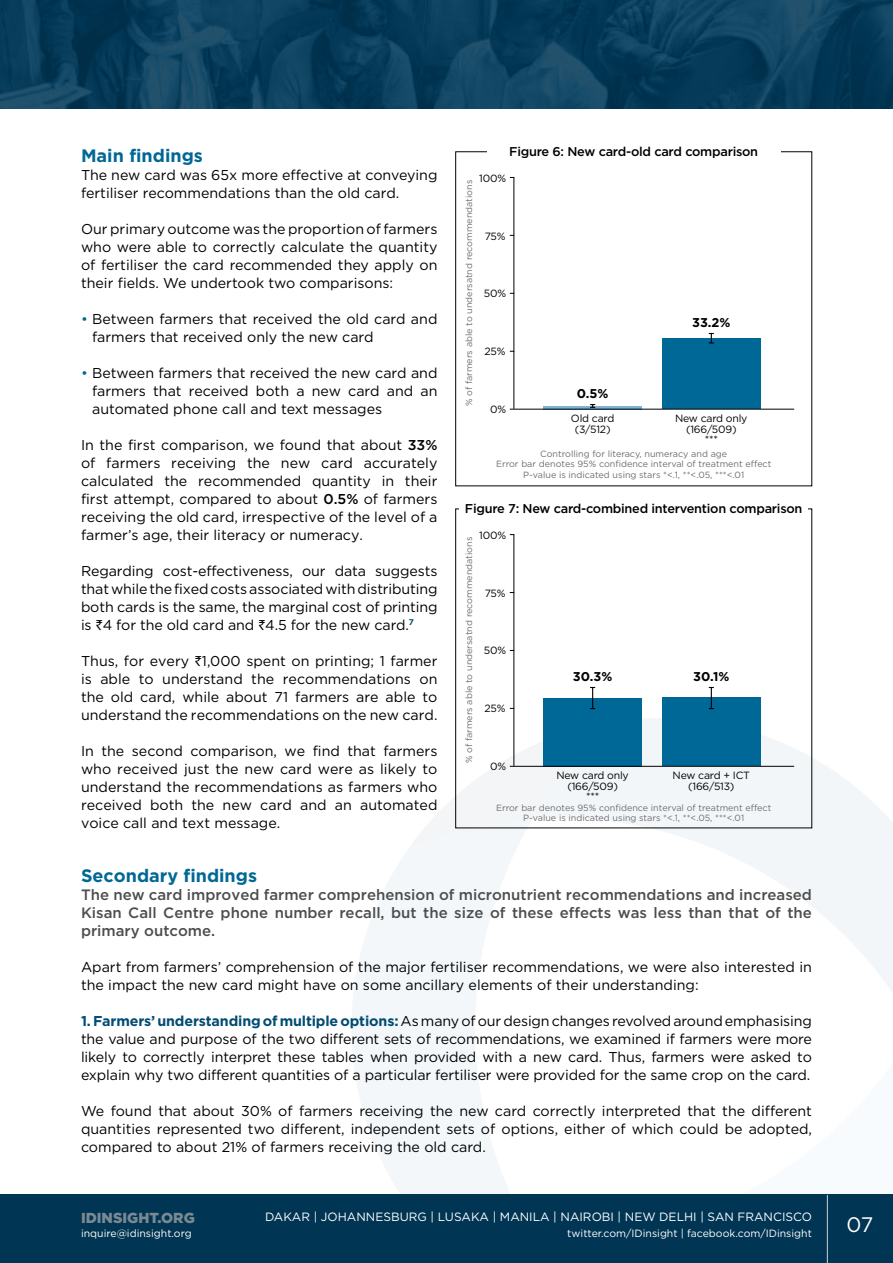
<style>
.page{position:relative;width:893px;height:1263px;background:#fff}
.page>*{position:absolute;margin:0;border:0;box-sizing:border-box;transform-origin:0 0}
.t1{font:21px "Gotham";color:#fff}
.t2{font:700 18px "Gotham";color:#006896}
.t3{font:500 15px/18px "Gotham";color:#4c4d4d;text-align:justify}
.t4{font:900 14.55px "Gotham";color:#7a8a92}
.t5{font:14.25px/18px "Gotham";color:#000;text-align:justify}
.t6{font:500 12.75px "Gotham";letter-spacing:-.02em;color:#000}
.t7{font:700 12.75px "Gotham";color:#000}
.t8{font:12px "Gotham";color:#fff}
.t9{font:10.5px/10.5px "Gotham";letter-spacing:-.02em;color:#000;text-align:center}
.t10{font:10.5px "Gotham";color:#fff}
.t11{font:9px/10.5px "Gotham";color:#6d6e71;text-align:center}
.s1{color:#006896}
.s2{font-weight:500}
.s3{font-family:"Rupee"}
.s4{font-weight:700;color:#014c72}
</style>
<div class="page">
<svg style="left:351px;top:848px;width:59px;height:347px;fill:#f3f7f9"></svg>
<svg style="left:410px;top:1129px;width:483px;height:66px"></svg>
<svg style="left:410px;top:718px;width:483px;height:411px"></svg>
<svg style="left:410px;top:721px;width:205px;height:126px"></svg>
<div style="left:0;top:1195px;width:893px;height:68px;background:#003553"></div>
<hr style="left:827px;top:1195px;width:1px;height:68px;background:#cfd2d5">
<hr style="left:513px;top:177px;width:1px;height:232px;background:#000">
<hr style="left:543px;top:406px;width:99px;height:3px;background:#7cb3d7">
<svg style="left:590px;top:404px;width:5px;height:4px"></svg>
<div style="left:662px;top:338px;width:99px;height:71px;background:#006896"></div>
<svg style="left:709px;top:333px;width:5px;height:11px"></svg>
<hr style="left:510px;top:409px;width:284px;height:1px;background:#000">
<hr style="left:513px;top:534px;width:1px;height:232px;background:#000">
<div style="left:543px;top:698px;width:99px;height:69px;background:#006896"></div>
<div style="left:662px;top:698px;width:99px;height:68px;background:#006896"></div>
<svg style="left:709px;top:687px;width:5px;height:22px"></svg>
<svg style="left:590px;top:687px;width:5px;height:22px"></svg>
<hr style="left:510px;top:766px;width:284px;height:1px;background:#000">
<img style="left:0;top:0;width:893px;height:108px">
<p class="t6" style="left:509px;top:144px;width:250px">Figure 6: New card-old card comparison</p>
<p class="t2" style="left:81px;top:145px;width:123px">Main findings</p>
<p class="t5" style="left:81px;top:166px;width:358px">The new card was 65x more effective at conveying fertiliser recommendations than the old card.</p>
<p class="t5" style="left:81px;top:220px;width:358px">Our primary outcome was the proportion of farmers who were able to correctly calculate the quantity of fertiliser the card recommended they apply on their fields. We undertook two comparisons:</p>
<p class="t5" style="left:92px;top:310px;width:347px;text-indent:-11px"><span class="s1">•</span> Between farmers that received the old card and farmers that received only the new card</p>
<p class="t5" style="left:92px;top:364px;width:347px;text-indent:-11px"><span class="s1">•</span> Between farmers that received the new card and farmers that received both a new card and an automated phone call and text messages</p>
<p class="t5" style="left:81px;top:436px;width:358px">In the first comparison, we found that about <span class="s2">33% </span>of farmers receiving the new card accurately calculated the recommended quantity in their first attempt, compared to about <span class="s2">0.5%</span> of farmers receiving the old card, irrespective of the level of a farmer’s age, their literacy or numeracy.</p>
<p class="t5" style="left:81px;top:562px;width:358px">Regarding cost-effectiveness, our data suggests that while the fixed costs associated with distributing both cards is the same, the marginal cost of printing is <span class="s3">`</span>4 for the old card and <span class="s3">`</span>4.5 for the new card.<sup>7</sup></p>
<p class="t5" style="left:81px;top:652px;width:358px">Thus, for every <span class="s3">`</span>1,000 spent on printing; 1 farmer is able to understand the recommendations on the old card, while about 71 farmers are able to understand the recommendations on the new card.</p>
<p class="t5" style="left:81px;top:742px;width:358px">In the second comparison, we find that farmers who received just the new card were as likely to understand the recommendations as farmers who received both the new card and an automated voice call and text message.</p>
<p class="t2" style="left:81px;top:865px;width:178px">Secondary findings</p>
<p class="t3" style="left:81px;top:885px;width:732px">The new card improved farmer comprehension of micronutrient recommendations and increased Kisan Call Centre phone number recall, but the size of these effects was less than that of the primary outcome.</p>
<p class="t5" style="left:81px;top:958px;width:732px">Apart from farmers’ comprehension of the major fertiliser recommendations, we were also interested in the impact the new card might have on some ancillary elements of their understanding:</p>
<p class="t5" style="left:81px;top:1012px;width:732px"><span class="s4">1. Farmers’ understanding of multiple options:</span> As many of our design changes revolved around emphasising the value and purpose of the two different sets of recommendations, we examined if farmers were more likely to correctly interpret these tables when provided with a new card. Thus, farmers were asked to explain why two different quantities of a particular fertiliser were provided for the same crop on the card.</p>
<p class="t5" style="left:81px;top:1102px;width:732px">We found that about 30% of farmers receiving the new card correctly interpreted that the different quantities represented two different, independent sets of options, either of which could be adopted, compared to about 21% of farmers receiving the old card.</p>
<p class="t9" style="left:479px;top:173px;width:28px">100%</p>
<p class="t11" style="left:463px;top:406px;width:228px;rotate:-90deg">% of farmers able to undersatnd recommendations</p>
<p class="t9" style="left:485px;top:230px;width:22px">75%</p>
<p class="t9" style="left:484px;top:288px;width:24px">50%</p>
<p class="t7" style="left:692px;top:315px;width:40px">33.2%</p>
<p class="t9" style="left:485px;top:346px;width:23px">25%</p>
<p class="t7" style="left:577px;top:386px;width:33px">0.5%</p>
<p class="t9" style="left:490px;top:404px;width:18px">0%</p>
<p class="t9" style="left:571px;top:413px;width:45px">Old card (3/512)</p>
<p class="t9" style="left:675px;top:413px;width:74px">New card only (166/509)<br>***</p>
<p class="t11" style="left:496px;top:448px;width:277px">Controlling for literacy, numeracy and age<br>Error bar denotes 95% confidence interval of treatment effect<br>P-value is indicated using stars *&lt;.1, **&lt;.05, ***&lt;.01</p>
<p class="t6" style="left:465px;top:502px;width:339px">Figure 7: New card-combined intervention comparison</p>
<p class="t9" style="left:479px;top:530px;width:28px">100%</p>
<p class="t11" style="left:463px;top:763px;width:228px;rotate:-90deg">% of farmers able to undersatnd recommendations</p>
<p class="t9" style="left:485px;top:587px;width:22px">75%</p>
<p class="t9" style="left:484px;top:645px;width:24px">50%</p>
<p class="t7" style="left:573px;top:669px;width:41px">30.3%</p>
<p class="t7" style="left:693px;top:669px;width:38px">30.1%</p>
<p class="t9" style="left:484px;top:703px;width:23px">25%</p>
<p class="t9" style="left:490px;top:761px;width:18px">0%</p>
<p class="t9" style="left:556px;top:770px;width:74px">New card only (166/509)<br>***</p>
<p class="t9" style="left:673px;top:770px;width:79px">New card + ICT (166/513)</p>
<p class="t11" style="left:496px;top:802px;width:277px">Error bar denotes 95% confidence interval of treatment effect<br>P-value is indicated using stars *&lt;.1, **&lt;.05, ***&lt;.01</p>
<p class="t4" style="left:81px;top:1209px;width:115px">IDINSIGHT.ORG</p>
<p class="t10" style="left:81px;top:1228px;width:112px">inquire@idinsight.org</p>
<p class="t8" style="left:265px;top:1210px;width:548px">DAKAR | JOHANNESBURG | LUSAKA | MANILA | NAIROBI | NEW DELHI | SAN FRANCISCO</p>
<p class="t10" style="left:567px;top:1228px;width:246px">twitter.com/IDinsight | facebook.com/IDinsight</p>
<h1 class="t1" style="left:846px;top:1213px;width:28px">07</h1>
</div>
